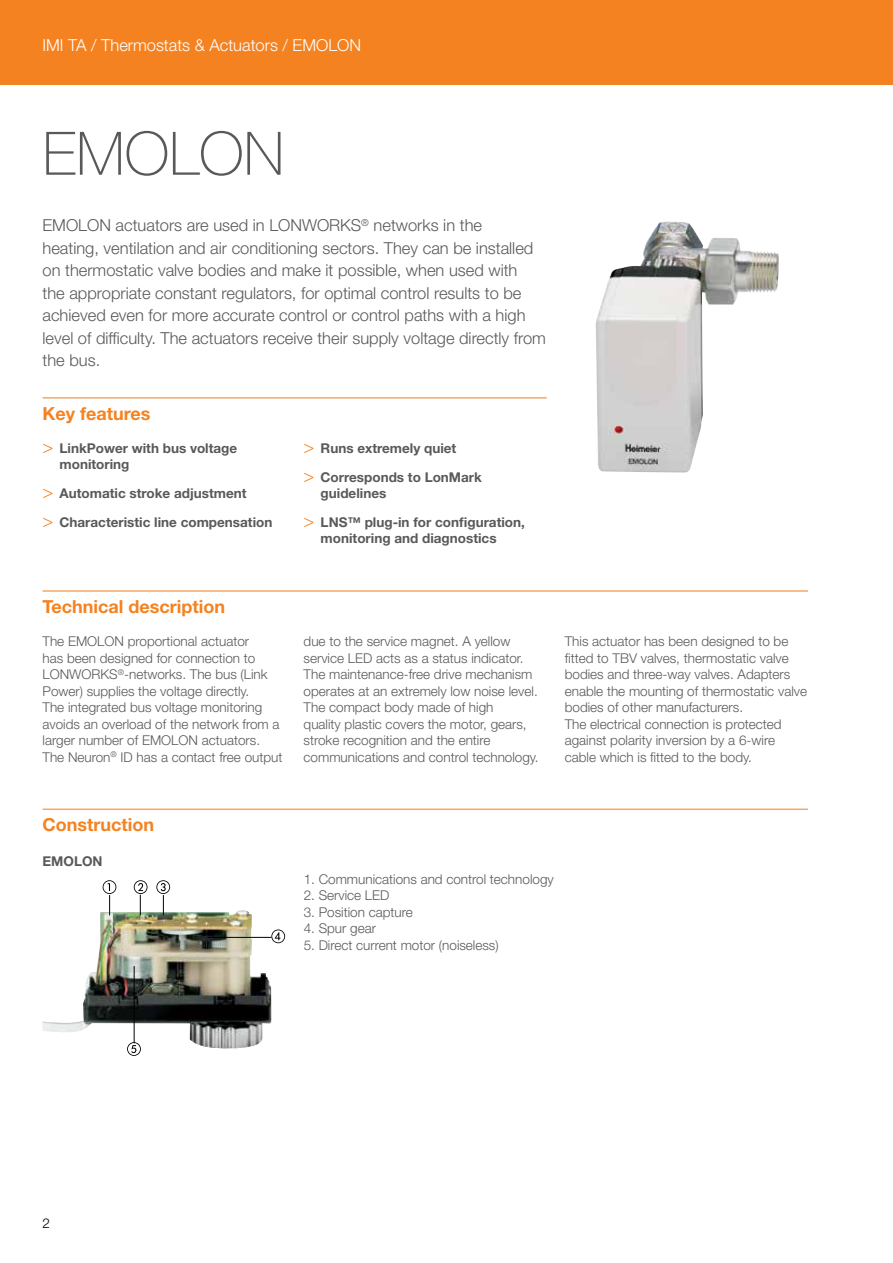
<style>
.page{position:relative;width:893px;height:1263px;background:#fff}
.page>*{position:absolute;margin:0;border:0;box-sizing:border-box;transform-origin:0 0}
.t1{font:100 60px "Helvetica Neue LT";color:#58595b}
.t2{font:700 18px "Helvetica Neue LT Std";color:#f58220}
.t3{font:300 16.5px/22.5px "Helvetica Neue LT Std";color:#58595b}
.t4{font:300 16.5px "Helvetica Neue LT Std";color:#fff}
.t5{font:300 13.5px/16.5px "Helvetica Neue LT Std";color:#58595b}
.t6{font:700 13.5px/29px "Helvetica Neue LT Std";color:#58595b}
.t7{font:300 13.5px "Helvetica Neue LT Std";color:#000}
.s1{font-weight:300;font-size:18px;color:#f58220}
</style>
<div class="page">
<div style="left:0;top:0;width:893px;height:85px;background:#f58220"></div>
<hr style="left:43px;top:397px;width:504px;height:1px;background:#f58220">
<hr style="left:43px;top:590px;width:765px;height:1px;background:#f58220">
<hr style="left:43px;top:809px;width:765px;height:1px;background:#f58220">
<img style="left:596px;top:222px;width:183px;height:251px">
<img style="left:43px;top:910px;width:228px;height:138px">
<hr style="left:134px;top:966px;width:1px;height:77px;background:#000">
<svg style="left:127px;top:1042px;width:14px;height:14px"></svg>
<svg style="left:271px;top:929px;width:14px;height:14px"></svg>
<hr style="left:207px;top:937px;width:64px;height:1px;background:#000">
<svg style="left:156px;top:880px;width:14px;height:35px"></svg>
<svg style="left:134px;top:880px;width:14px;height:35px"></svg>
<svg style="left:103px;top:880px;width:13px;height:35px"></svg>
<p class="t4" style="left:43px;top:35px;width:320px">IMI TA / Thermostats &amp; Actuators / EMOLON</p>
<h1 class="t1" style="left:43px;top:119px;width:243px">EMOLON</h1>
<p class="t3" style="left:43px;top:214px;width:505px">EMOLON actuators are used in LONWORKS<sup>®</sup> networks in the<br>heating, ventilation and air conditioning sectors. They can be installed on thermostatic valve bodies and make it possible, when used with<br>the appropriate constant regulators, for optimal control results to be achieved even for more accurate control or control paths with a high level of difficulty. The actuators receive their supply voltage directly from the bus.</p>
<h2 class="t2" style="left:43px;top:402px;width:110px">Key features</h2>
<p class="t6" style="left:60px;top:440px;width:179px;line-height:16.2px;text-indent:-17px"><span class="s1">&gt;</span> LinkPower with bus voltage monitoring</p>
<p class="t6" style="left:43px;top:478px;width:231px"><span class="s1">&gt;</span> Automatic stroke adjustment<br><span class="s1">&gt;</span> Characteristic line compensation</p>
<p class="t6" style="left:304px;top:433px;width:180px"><span class="s1">&gt;</span> Runs extremely quiet<br><span class="s1">&gt;</span> Corresponds to LonMark</p>
<p class="t6" style="left:304px;top:478px;width:223px;text-indent:17px">guidelines<br><span class="s1">&gt;</span> LNS™ plug-in for configuration,</p>
<p class="t6" style="left:321px;top:524px;width:177px">monitoring and diagnostics</p>
<h2 class="t2" style="left:43px;top:595px;width:184px">Technical description</h2>
<p class="t5" style="left:43px;top:633px;width:241px">The EMOLON proportional actuator<br>has been designed for connection to LONWORKS<sup>®</sup>-networks. The bus (Link Power) supplies the voltage directly.<br>The integrated bus voltage monitoring avoids an overload of the network from a larger number of EMOLON actuators.<br>The Neuron<sup>®</sup> ID has a contact free output</p>
<p class="t5" style="left:304px;top:633px;width:237px">due to the service magnet. A yellow service LED acts as a status indicator.<br>The maintenance-free drive mechanism operates at an extremely low noise level.<br>The compact body made of high<br>quality plastic covers the motor, gears, stroke recognition and the entire communications and control technology.</p>
<p class="t5" style="left:565px;top:633px;width:244px">This actuator has been designed to be fitted to TBV valves, thermostatic valve bodies and three-way valves. Adapters enable the mounting of thermostatic valve bodies of other manufacturers.<br>The electrical connection is protected against polarity inversion by a 6-wire cable which is fitted to the body.</p>
<h2 class="t2" style="left:43px;top:813px;width:113px">Construction</h2>
<p class="t6" style="left:43px;top:846px;width:62px">EMOLON</p>
<p class="t7" style="left:43px;top:1215px;width:9px">2</p>
<p class="t5" style="left:304px;top:871px;width:252px">1. Communications and control technology</p>
<p class="t5" style="left:304px;top:887px;width:87px">2. Service LED</p>
<p class="t5" style="left:304px;top:904px;width:111px">3. Position capture</p>
<p class="t5" style="left:304px;top:920px;width:74px">4. Spur gear</p>
<p class="t5" style="left:304px;top:937px;width:197px">5. Direct current motor (noiseless)</p>
</div>
